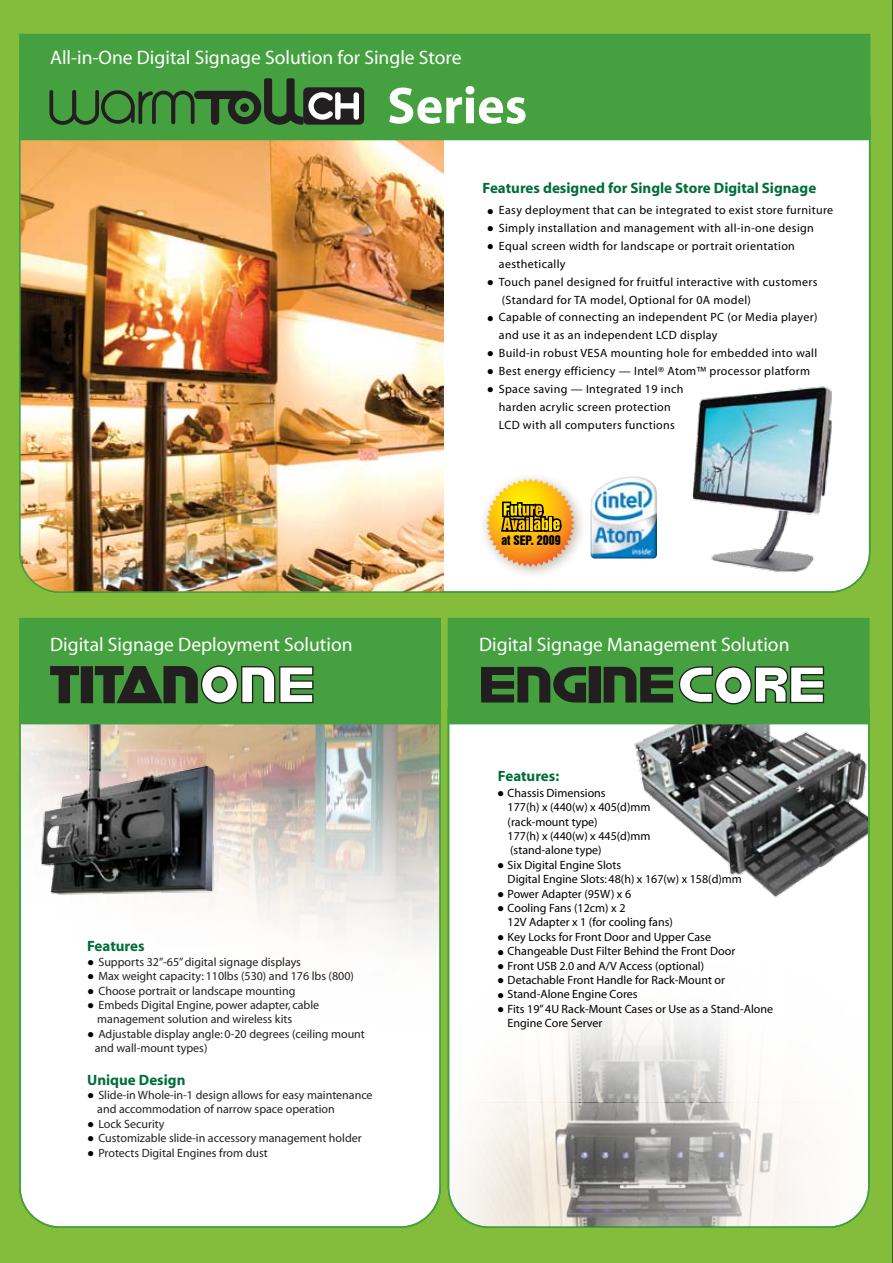
<style>
.page{position:relative;width:893px;height:1263px;background:#fff}
.page>*{position:absolute;margin:0;border:0;box-sizing:border-box;transform-origin:0 0}
.t1{font:700 52.05px "Myriad";color:#fff}
.t2{font:19.5px "Myriad";color:#fff}
.t3{font:700 15px "Myriad";color:#006e3a}
.t4{font:12px/17.9px "Myriad";letter-spacing:.025em;color:#000}
.t5{font:12px/14.4px "Myriad";color:#000}
.t6{font:12px/14.4px "Myriad";color:#231f20}
.t7{font:12px "Swiss 921 BT Regular A";color:#000}
.s1{font-family:"Arial"}
.s2{font-family:"Arial";color:#000}
</style>
<div class="page">
<div style="left:0;top:0;width:892px;height:1263px;background:#84bc3c"></div>
<div style="left:448px;top:671px;width:421px;height:556px;background:#fff;border-radius:40px"></div>
<div style="left:20px;top:671px;width:420px;height:556px;background:#fff;border-radius:40px"></div>
<div style="left:20px;top:81px;width:850px;height:511px;background:#fff;border-radius:40px"></div>
<img style="left:22px;top:724px;width:416px;height:224px">
<img style="left:38px;top:724px;width:183px;height:177px">
<img style="left:22px;top:140px;width:422px;height:450px">
<img style="left:630px;top:724px;width:236px;height:174px">
<img style="left:448px;top:1011px;width:421px;height:216px">
<div style="left:20px;top:34px;width:850px;height:106px;background:#45a13f"></div>
<div style="left:20px;top:619px;width:420px;height:105px;background:#45a13f"></div>
<div style="left:19px;top:618px;width:422px;height:106px;border:2px solid #45a13f"></div>
<div style="left:448px;top:619px;width:421px;height:105px;background:#45a13f"></div>
<div style="left:448px;top:618px;width:421px;height:106px;border:2px solid #45a13f"></div>
<svg style="left:50px;top:665px;width:263px;height:39px"></svg>
<svg style="left:481px;top:666px;width:105px;height:36px"></svg>
<div style="left:589px;top:667px;width:11px;height:35px;background:#231f20"></div>
<div style="left:589px;top:666px;width:12px;height:37px;border:1px solid #231f20"></div>
<div style="left:589px;top:666px;width:12px;height:12px;border:1px solid #231f20"></div>
<div style="left:481px;top:668px;width:11px;height:29px;background:#231f20"></div>
<svg style="left:604px;top:666px;width:221px;height:39px"></svg>
<img style="left:692px;top:386px;width:156px;height:202px">
<div style="left:303px;top:87px;width:61px;height:38px;background:#231f20;border-radius:5px"></div>
<div style="left:354px;top:92px;width:5px;height:28px;background:#fff;border-radius:3px"></div>
<div style="left:335px;top:92px;width:6px;height:28px;background:#fff;border-radius:3px"></div>
<div style="left:336px;top:103px;width:20px;height:6px;background:#fff;border-radius:3px"></div>
<svg style="left:49px;top:78px;width:284px;height:47px"></svg>
<img style="left:592px;top:476px;width:65px;height:82px">
<img style="left:483px;top:498px;width:109px;height:76px">
<svg style="left:486px;top:477px;width:89px;height:90px"></svg>
<hr style="left:892px;top:0;width:1px;height:1263px;background:#000">
<h2 class="t2" style="left:50px;top:48px;width:413px">All-in-One Digital Signage Solution for Single Store</h2>
<h1 class="t1" style="left:387px;top:79px;width:142px">Series</h1>
<p class="t3" style="left:482px;top:180px;width:335px">Features designed for Single Store Digital Signage</p>
<p class="t4" style="left:487px;top:202px;width:348px"><span class="s1">●</span> Easy deployment that can be integrated to exist store furniture</p>
<p class="t4" style="left:487px;top:220px;width:329px"><span class="s1">●</span> Simply installation and management with all-in-one design</p>
<p class="t4" style="left:487px;top:238px;width:310px"><span class="s1">●</span> Equal screen width for landscape or portrait orientation</p>
<p class="t4" style="left:487px;top:273px;width:332px"><span class="s1">●</span> Touch panel designed for fruitful interactive with customers</p>
<p class="t4" style="left:487px;top:309px;width:332px"><span class="s1">●</span> Capable of connecting an independent PC (or Media player)</p>
<p class="t4" style="left:487px;top:345px;width:332px"><span class="s1">●</span> Build-in robust VESA mounting hole for embedded into wall</p>
<p class="t4" style="left:487px;top:363px;width:325px"><span class="s1">●</span> Best energy efficiency — Intel® Atom™ processor platform</p>
<p class="t4" style="left:487px;top:380px;width:198px"><span class="s1">●</span> Space saving — Integrated 19 inch</p>
<p class="t4" style="left:499px;top:255px;width:68px">aesthetically</p>
<p class="t4" style="left:502px;top:291px;width:251px">(Standard for TA model, Optional for 0A model)</p>
<p class="t4" style="left:499px;top:327px;width:220px">and use it as an independent LCD display</p>
<p class="t4" style="left:499px;top:398px;width:178px">harden acrylic screen protection<br>LCD with all computers functions</p>
<p class="t7" style="left:501px;top:533px;width:61px">at SEP. 2009</p>
<h2 class="t2" style="left:50px;top:634px;width:304px">Digital Signage Deployment Solution</h2>
<h2 class="t2" style="left:479px;top:634px;width:312px">Digital Signage Management Solution</h2>
<p class="t3" style="left:87px;top:938px;width:59px">Features</p>
<p class="t6" style="left:87px;top:955px;width:215px"><span class="s2">●</span> Supports 32”-65” digital signage displays</p>
<p class="t6" style="left:87px;top:969px;width:268px"><span class="s2">●</span> Max weight capacity: 110lbs (530) and 176 lbs (800)</p>
<p class="t6" style="left:87px;top:984px;width:210px"><span class="s2">●</span> Choose portrait or landscape mounting</p>
<p class="t6" style="left:97px;top:998px;width:223px;text-indent:-10px"><span class="s2">●</span> Embeds Digital Engine, power adapter, cable management solution and wireless kits</p>
<p class="t6" style="left:95px;top:1027px;width:272px;text-indent:-8px"><span class="s2">●</span> Adjustable display angle: 0-20 degrees (ceiling mount and wall-mount types)</p>
<p class="t3" style="left:87px;top:1072px;width:100px">Unique Design</p>
<p class="t6" style="left:97px;top:1088px;width:277px;text-indent:-10px"><span class="s2">●</span> Slide-in Whole-in-1 design allows for easy maintenance and accommodation of narrow space operation</p>
<p class="t6" style="left:87px;top:1117px;width:79px"><span class="s2">●</span> Lock Security</p>
<p class="t6" style="left:87px;top:1131px;width:276px"><span class="s2">●</span> Customizable slide-in accessory management holder</p>
<p class="t6" style="left:87px;top:1146px;width:182px"><span class="s2">●</span> Protects Digital Engines from dust</p>
<p class="t3" style="left:498px;top:768px;width:63px">Features:</p>
<p class="t5" style="left:508px;top:786px;width:144px;text-indent:-10px"><span class="s1">●</span> Chassis Dimensions<br>177(h) x (440(w) x 405(d)mm (rack-mount type)<br>177(h) x (440(w) x 445(d)mm (stand-alone type)</p>
<p class="t5" style="left:508px;top:858px;width:236px;text-indent:-10px"><span class="s1">●</span> Six Digital Engine Slots<br>Digital Engine Slots: 48(h) x 167(w) x 158(d)mm</p>
<p class="t5" style="left:497px;top:887px;width:136px"><span class="s1">●</span> Power Adapter (95W) x 6</p>
<p class="t5" style="left:508px;top:901px;width:167px;text-indent:-10px"><span class="s1">●</span> Cooling Fans (12cm) x 2<br>12V Adapter x 1 (for cooling fans)</p>
<p class="t5" style="left:497px;top:930px;width:215px"><span class="s1">●</span> Key Locks for Front Door and Upper Case</p>
<p class="t5" style="left:497px;top:944px;width:240px"><span class="s1">●</span> Changeable Dust Filter Behind the Front Door</p>
<p class="t5" style="left:497px;top:959px;width:208px"><span class="s1">●</span> Front USB 2.0 and A/V Access (optional)</p>
<p class="t5" style="left:497px;top:973px;width:229px"><span class="s1">●</span> Detachable Front Handle for Rack-Mount or</p>
<p class="t5" style="left:497px;top:988px;width:142px"><span class="s1">●</span> Stand-Alone Engine Cores</p>
<p class="t5" style="left:508px;top:1002px;width:267px;text-indent:-10px"><span class="s1">●</span> Fits 19” 4U Rack-Mount Cases or Use as a Stand-Alone<br>Engine Core Server</p>
</div>
